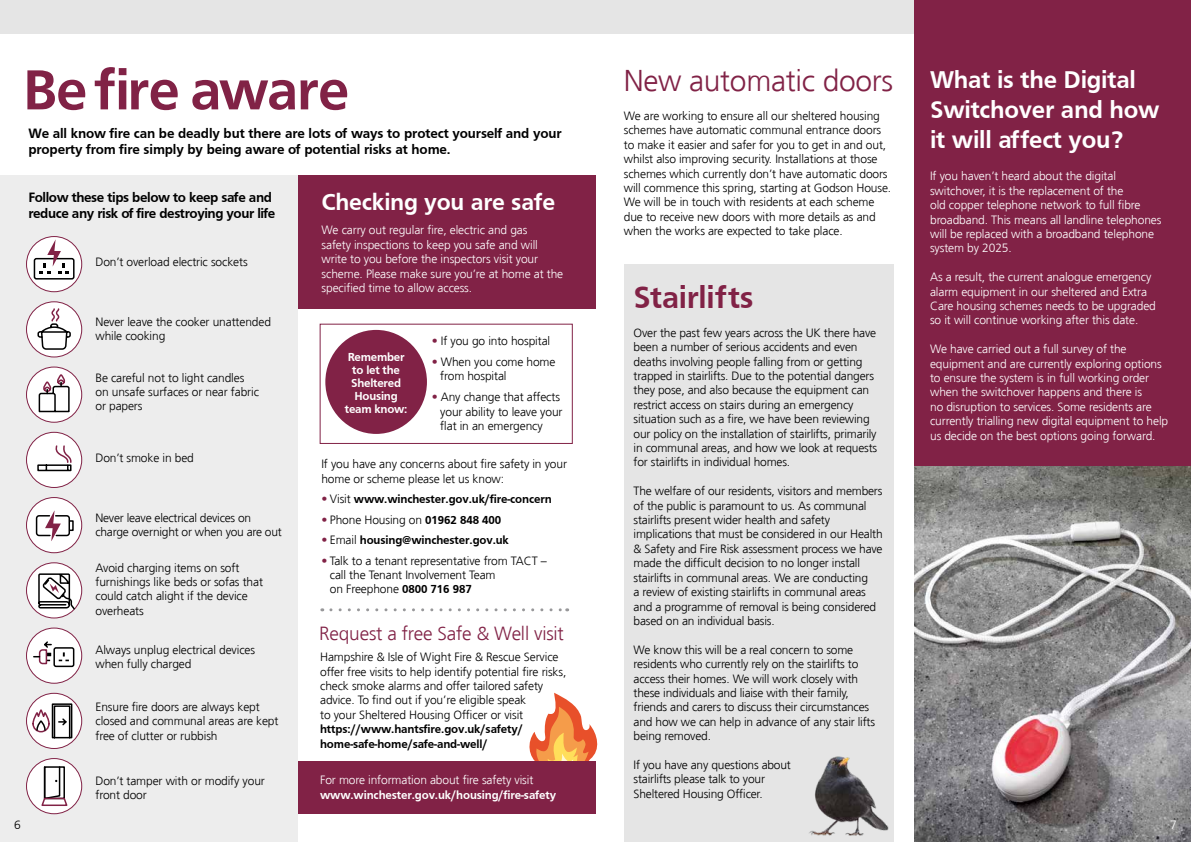
<style>
.page{position:relative;width:1191px;height:842px;background:#fff}
.page>*{position:absolute;margin:0;border:0;box-sizing:border-box;transform-origin:0 0}
.t1{font:700 58.5px "Frutiger";letter-spacing:-.03em;color:#812246}
.t2{font:700 32px "Frutiger";letter-spacing:-.01em;color:#812246}
.t3{font:300 30px "Frutiger";letter-spacing:-.01em;color:#812246}
.t4{font:700 25px/30px "Frutiger";letter-spacing:-.01em;color:#fff}
.t5{font:700 24px "Frutiger";letter-spacing:-.01em;color:#fff}
.t6{font:300 19px "Frutiger";letter-spacing:-.01em;color:#812246}
.t7{font:700 14px/16.8px "Frutiger";letter-spacing:-.01em;color:#000}
.t8{font:700 14px/16.8px "Frutiger";letter-spacing:-.03em;color:#000}
.t9{font:300 12px/14.4px "Frutiger";letter-spacing:-.015em;color:#000}
.t10{font:300 12px/14.4px "Frutiger";letter-spacing:-.01em;color:#fff}
.t11{font:700 12px/14.4px "Frutiger";letter-spacing:-.01em;color:#000}
.t12{font:700 12px/13px "Frutiger";letter-spacing:-.02em;color:#fff;text-align:center}
.s1{color:#812246}
.s2{font-weight:300;color:#812246}
.s3{font-weight:300}
.s4{font-weight:700}
</style>
<div class="page">
<svg style="left:529px;top:693px;width:69px;height:84px"></svg>
<div style="left:298px;top:175px;width:297px;height:133px;background:#812246"></div>
<div style="left:284px;top:761px;width:311px;height:53px;background:#812246"></div>
<div style="left:320px;top:324px;width:253px;height:120px;border:1px solid #812246"></div>
<div style="left:325px;top:330px;width:102px;height:104px;background:#812246;border-radius:50%"></div>
<div style="left:0;top:175px;width:298px;height:667px;background:#ededed"></div>
<div style="left:624px;top:264px;width:269px;height:578px;background:#e5e5e5"></div>
<div style="left:0;top:0;width:1191px;height:33px;background:#e5e5e5"></div>
<div style="left:914px;top:0;width:277px;height:842px;background:#812246"></div>
<img style="left:809px;top:756px;width:80px;height:80px">
<img style="left:914px;top:467px;width:277px;height:375px">
<div style="left:27px;top:237px;width:55px;height:55px;background:#fff;border-radius:50%"></div>
<div style="left:26px;top:236px;width:56px;height:56px;border:1px solid #812246;border-radius:50%"></div>
<div style="left:34px;top:258px;width:41px;height:22px;border:2px solid #000;border-radius:2px"></div>
<svg style="left:39px;top:239px;width:30px;height:34px"></svg>
<div style="left:27px;top:302px;width:55px;height:55px;background:#fff;border-radius:50%"></div>
<div style="left:26px;top:301px;width:56px;height:56px;border:1px solid #812246;border-radius:50%"></div>
<svg style="left:37px;top:307px;width:35px;height:43px"></svg>
<div style="left:27px;top:367px;width:55px;height:55px;background:#fff;border-radius:50%"></div>
<div style="left:26px;top:367px;width:56px;height:56px;border:1px solid #812246;border-radius:50%"></div>
<svg style="left:38px;top:373px;width:32px;height:40px"></svg>
<div style="left:27px;top:432px;width:55px;height:55px;background:#fff;border-radius:50%"></div>
<div style="left:26px;top:432px;width:56px;height:56px;border:1px solid #812246;border-radius:50%"></div>
<svg style="left:37px;top:445px;width:35px;height:27px"></svg>
<div style="left:27px;top:497px;width:55px;height:56px;background:#fff;border-radius:50%"></div>
<div style="left:26px;top:497px;width:56px;height:56px;border:1px solid #812246;border-radius:50%"></div>
<svg style="left:35px;top:511px;width:36px;height:30px"></svg>
<div style="left:69px;top:520px;width:5px;height:11px;border:2px solid #000"></div>
<div style="left:27px;top:563px;width:55px;height:55px;background:#fff;border-radius:50%"></div>
<div style="left:26px;top:562px;width:56px;height:56px;border:1px solid #812246;border-radius:50%"></div>
<svg style="left:27px;top:628px;width:55px;height:55px"></svg>
<div style="left:27px;top:693px;width:55px;height:55px;background:#fff;border-radius:50%"></div>
<div style="left:26px;top:693px;width:56px;height:56px;border:1px solid #812246;border-radius:50%"></div>
<svg style="left:32px;top:573px;width:44px;height:166px"></svg>
<div style="left:27px;top:758px;width:55px;height:56px;background:#fff;border-radius:50%"></div>
<div style="left:26px;top:758px;width:56px;height:56px;border:1px solid #812246;border-radius:50%"></div>
<svg style="left:41px;top:766px;width:27px;height:40px"></svg>
<svg style="left:331px;top:608px;width:237px;height:3px"></svg>
<h1 class="t1" style="left:23px;top:56px;width:328px">Be fire aware</h1>
<p class="t7" style="left:28px;top:124px;width:535px">We all know fire can be deadly but there are lots of ways to protect yourself and your property from fire simply by being aware of potential risks at home.</p>
<p class="t8" style="left:28px;top:188px;width:248px">Follow these tips below to keep safe and reduce any risk of fire destroying your life</p>
<p class="t9" style="left:95px;top:255px;width:154px">Don’t overload electric sockets</p>
<p class="t9" style="left:95px;top:315px;width:177px">Never leave the cooker unattended while cooking</p>
<p class="t9" style="left:95px;top:370px;width:165px">Be careful not to light candles on unsafe surfaces or near fabric or papers</p>
<p class="t9" style="left:95px;top:451px;width:100px">Don’t smoke in bed</p>
<p class="t9" style="left:14px;top:818px;width:8px">6</p>
<p class="t9" style="left:95px;top:511px;width:188px">Never leave electrical devices on charge overnight or when you are out</p>
<p class="t9" style="left:95px;top:560px;width:169px">Avoid charging items on soft furnishings like beds or sofas that could catch alight if the device overheats</p>
<p class="t9" style="left:95px;top:642px;width:161px">Always unplug electrical devices when fully charged</p>
<p class="t9" style="left:95px;top:700px;width:184px">Ensure fire doors are always kept closed and communal areas are kept free of clutter or rubbish</p>
<p class="t9" style="left:95px;top:774px;width:171px">Don’t tamper with or modify your front door</p>
<h3 class="t5" style="left:321px;top:188px;width:235px">Checking you are safe</h3>
<p class="t10" style="left:321px;top:223px;width:243px">We carry out regular fire, electric and gas<br>safety inspections to keep you safe and will write to you before the inspectors visit your scheme. Please make sure you’re at home at the specified time to allow access.</p>
<p class="t9" style="left:432px;top:334px;width:120px"><span class="s1">•</span> If you go into hospital</p>
<p class="t9" style="left:440px;top:355px;width:117px;text-indent:-9px"><span class="s1">•</span> When you come home from hospital</p>
<p class="t9" style="left:440px;top:390px;width:124px;text-indent:-9px"><span class="s1">•</span> Any change that affects your ability to leave your flat in an emergency</p>
<p class="t9" style="left:321px;top:457px;width:247px">If you have any concerns about fire safety in your home or scheme please let us know:</p>
<p class="t11" style="left:321px;top:492px;width:232px"><span class="s2">•</span> <span class="s3">Visit</span> www.winchester.gov.uk/fire-concern</p>
<p class="t9" style="left:321px;top:513px;width:181px"><span class="s1">•</span> Phone Housing on <span class="s4">01962 848 400</span></p>
<p class="t11" style="left:321px;top:533px;width:189px"><span class="s2">•</span> <span class="s3">Email</span> housing@winchester.gov.uk</p>
<p class="t9" style="left:330px;top:554px;width:218px;line-height:14px;text-indent:-9px"><span class="s1">•</span> Talk to a tenant representative from TACT – call the Tenant Involvement Team<br>on Freephone <span class="s4">0800 716 987</span></p>
<p class="t12" style="left:345px;top:350px;width:64px">Remember to let the<br>Sheltered<br>Housing team know:</p>
<h3 class="t6" style="left:319px;top:622px;width:246px">Request a free Safe &amp; Well visit</h3>
<p class="t9" style="left:320px;top:650px;width:248px">Hampshire &amp; Isle of Wight Fire &amp; Rescue Service offer free visits to help identify potential fire risks, check smoke alarms and offer tailored safety advice. To find out if you’re eligible speak<br>to your Sheltered Housing Officer or visit</p>
<p class="t11" style="left:320px;top:722px;width:204px">https://www.hantsfire.gov.uk/safety/ home-safe-home/safe-and-well/</p>
<p class="t10" style="left:320px;top:773px;width:215px">For more information about fire safety visit</p>
<p class="t12" style="left:320px;top:788px;width:237px">www.winchester.gov.uk/housing/fire-safety</p>
<h3 class="t3" style="left:624px;top:64px;width:271px">New automatic doors</h3>
<p class="t9" style="left:624px;top:109px;width:269px">We are working to ensure all our sheltered housing schemes have automatic communal entrance doors to make it easier and safer for you to get in and out, whilst also improving security. Installations at those schemes which currently don’t have automatic doors will commence this spring, starting at Godson House.<br>We will be in touch with residents at each scheme due to receive new doors with more details as and when the works are expected to take place.</p>
<h2 class="t2" style="left:633px;top:279px;width:121px">Stairlifts</h2>
<p class="t9" style="left:633px;top:326px;width:245px">Over the past few years across the UK there have been a number of serious accidents and even deaths involving people falling from or getting trapped in stairlifts. Due to the potential dangers they pose, and also because the equipment can restrict access on stairs during an emergency situation such as a fire, we have been reviewing our policy on the installation of stairlifts, primarily in communal areas, and how we look at requests for stairlifts in individual homes.</p>
<p class="t9" style="left:633px;top:484px;width:250px">The welfare of our residents, visitors and members of the public is paramount to us. As communal stairlifts present wider health and safety implications that must be considered in our Health &amp; Safety and Fire Risk assessment process we have made the difficult decision to no longer install stairlifts in communal areas. We are conducting<br>a review of existing stairlifts in communal areas and a programme of removal is being considered based on an individual basis.</p>
<p class="t9" style="left:633px;top:642px;width:243px">We know this will be a real concern to some residents who currently rely on the stairlifts to access their homes. We will work closely with these individuals and liaise with their family, friends and carers to discuss their circumstances and how we can help in advance of any stair lifts being removed.</p>
<p class="t9" style="left:633px;top:758px;width:159px">If you have any questions about stairlifts please talk to your<br>Sheltered Housing Officer.</p>
<h3 class="t4" style="left:930px;top:64px;width:231px">What is the Digital<br>Switchover and how it will affect you?</h3>
<p class="t10" style="left:930px;top:169px;width:233px">If you haven’t heard about the digital switchover, it is the replacement of the<br>old copper telephone network to full fibre broadband. This means all landline telephones will be replaced with a broadband telephone system by 2025.</p>
<p class="t10" style="left:930px;top:270px;width:227px">As a result, the current analogue emergency alarm equipment in our sheltered and Extra Care housing schemes needs to be upgraded so it will continue working after this date.</p>
<p class="t10" style="left:930px;top:342px;width:240px">We have carried out a full survey of the equipment and are currently exploring options to ensure the system is in full working order when the switchover happens and there is<br>no disruption to services. Some residents are currently trialling new digital equipment to help us decide on the best options going forward.</p>
<p class="t10" style="left:1170px;top:818px;width:8px">7</p>
</div>
